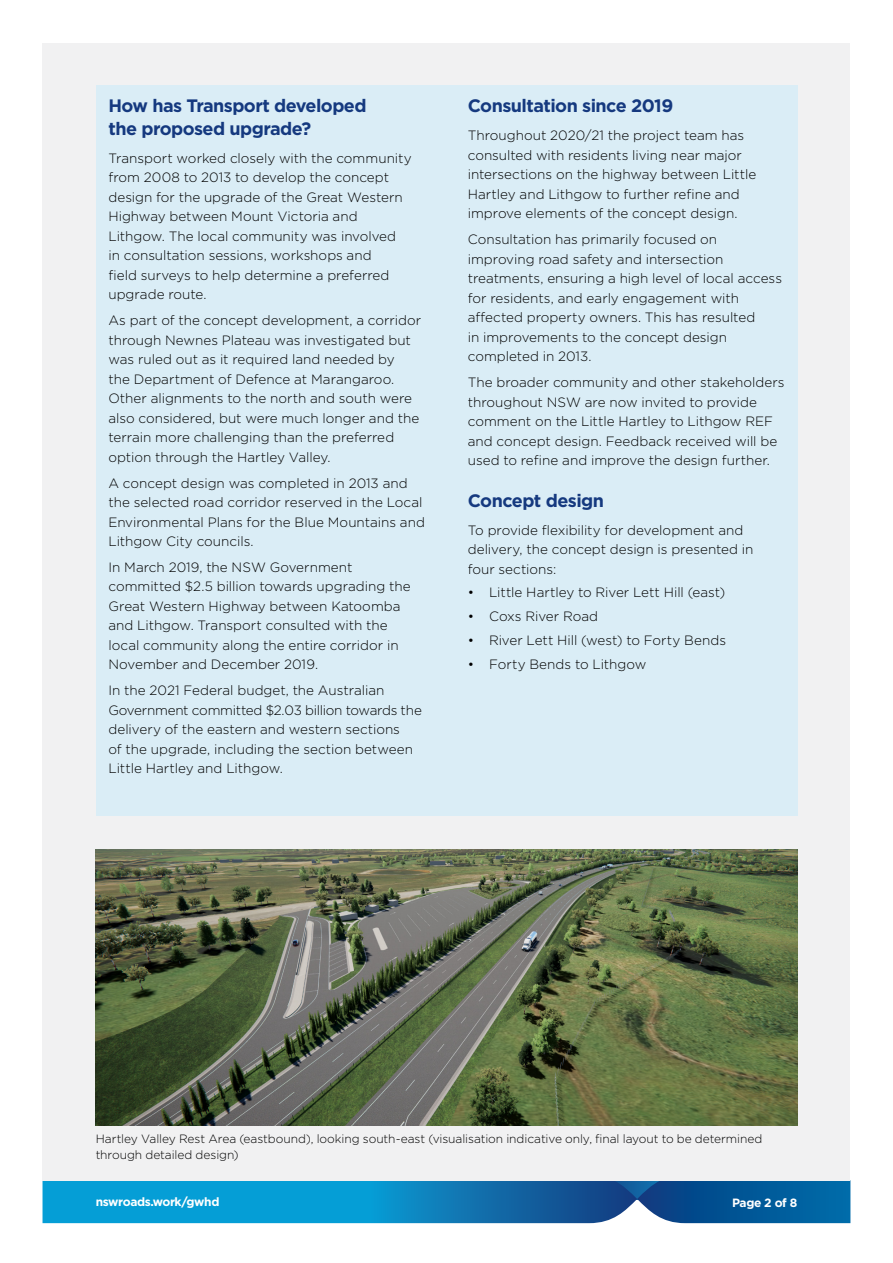
<style>
.page{position:relative;width:893px;height:1263px;background:#fff}
.page>*{position:absolute;margin:0;border:0;box-sizing:border-box;transform-origin:0 0}
._01_H2{font:700 18px/22.5px "Gotham";letter-spacing:-.03em;color:#15397f}
._02_Body{font:300 13.5px/19.5px "Gotham";color:#000}
._02_BB4B{font:300 13.5px/19.5px "Gotham";color:#000}
.t1{font:300 12px/15.8px "Gotham";letter-spacing:-.005em;color:#000}
.t2{font:700 12px "Gotham";letter-spacing:-.03em;color:#fff}
</style>
<div class="page">
<svg style="left:43px;top:1181px;width:807px;height:42px;background:#0d7db8"></svg>
<div style="left:43px;top:44px;width:807px;height:1137px;background:#f1f1f2"></div>
<div style="left:96px;top:85px;width:701px;height:731px;background:#daedf6"></div>
<img style="left:96px;top:850px;width:701px;height:275px">
<h2 class="_01_H2" style="left:108px;top:94px;width:260px">How has Transport developed the proposed upgrade?</h2>
<p class="_02_Body" style="left:108px;top:148px;width:305px">Transport worked closely with the community from 2008 to 2013 to develop the concept design for the upgrade of the Great Western Highway between Mount Victoria and Lithgow. The local community was involved<br>in consultation sessions, workshops and<br>field surveys to help determine a preferred upgrade route.</p>
<p class="_02_Body" style="left:108px;top:310px;width:314px">As part of the concept development, a corridor through Newnes Plateau was investigated but was ruled out as it required land needed by<br>the Department of Defence at Marangaroo.<br>Other alignments to the north and south were also considered, but were much longer and the terrain more challenging than the preferred option through the Hartley Valley.</p>
<p class="_02_Body" style="left:108px;top:473px;width:318px">A concept design was completed in 2013 and the selected road corridor reserved in the Local Environmental Plans for the Blue Mountains and Lithgow City councils.</p>
<p class="_02_Body" style="left:108px;top:557px;width:304px">In March 2019, the NSW Government committed $2.5 billion towards upgrading the Great Western Highway between Katoomba and Lithgow. Transport consulted with the local community along the entire corridor in November and December 2019.</p>
<p class="_02_Body" style="left:108px;top:680px;width:315px">In the 2021 Federal budget, the Australian Government committed $2.03 billion towards the delivery of the eastern and western sections<br>of the upgrade, including the section between Little Hartley and Lithgow.</p>
<h2 class="_01_H2" style="left:468px;top:94px;width:207px">Consultation since 2019</h2>
<p class="_02_Body" style="left:468px;top:125px;width:290px">Throughout 2020/21 the project team has consulted with residents living near major intersections on the highway between Little Hartley and Lithgow to further refine and improve elements of the concept design.</p>
<p class="_02_Body" style="left:468px;top:229px;width:316px">Consultation has primarily focused on improving road safety and intersection treatments, ensuring a high level of local access for residents, and early engagement with affected property owners. This has resulted<br>in improvements to the concept design completed in 2013.</p>
<p class="_02_Body" style="left:468px;top:372px;width:318px">The broader community and other stakeholders throughout NSW are now invited to provide comment on the Little Hartley to Lithgow REF and concept design. Feedback received will be used to refine and improve the design further.</p>
<h2 class="_01_H2" style="left:468px;top:489px;width:138px">Concept design</h2>
<p class="_02_BB4B" style="left:468px;top:520px;width:287px">To provide flexibility for development and delivery, the concept design is presented in four sections:</p>
<p class="_02_Body" style="left:468px;top:582px;width:259px">• Little Hartley to River Lett Hill (east)</p>
<p class="_02_Body" style="left:468px;top:606px;width:132px">• Coxs River Road</p>
<p class="_02_Body" style="left:468px;top:630px;width:260px">• River Lett Hill (west) to Forty Bends</p>
<p class="_02_Body" style="left:468px;top:654px;width:180px">• Forty Bends to Lithgow</p>
<p class="t1" style="left:96px;top:1131px;width:668px">Hartley Valley Rest Area (eastbound), looking south-east (visualisation indicative only, final layout to be determined through detailed design)</p>
<p class="t2" style="left:732px;top:1195px;width:67px">Page 2 of 8</p>
<p class="t2" style="left:96px;top:1193px;width:125px">nswroads.work/gwhd</p>
</div>
